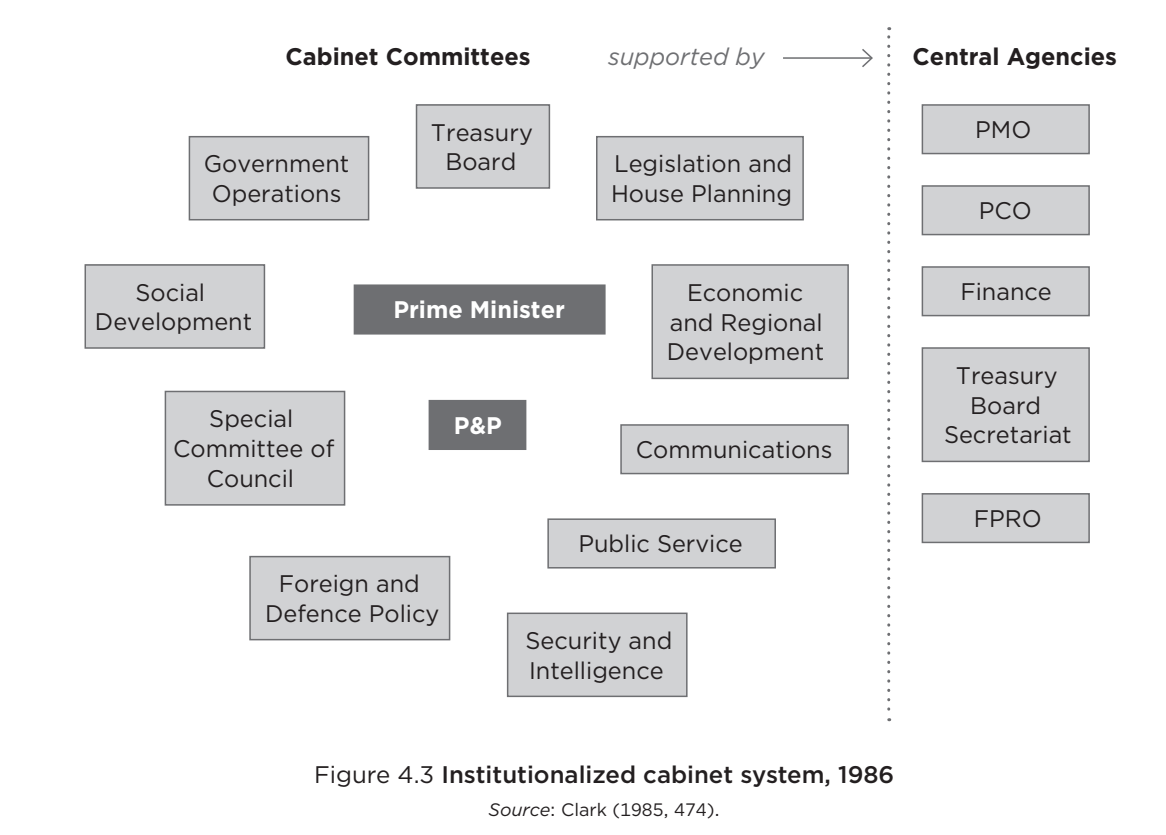
<style>
.page{position:relative;width:1166px;height:835px;background:#fff}
.page>*{position:absolute;margin:0;border:0;box-sizing:border-box;transform-origin:0 0}
.t1{font:24px/29.7px "Gotham";color:#231f20;text-align:center}
.t2{font:500 24px "Gotham";color:#231f20}
.t3{font:700 24px "Gotham";color:#231f20}
.t4{font:700 24px "Gotham";color:#fff}
.t5{font:italic 24px "Gotham";color:#6e6f72}
.t6{font:18px "Gotham";color:#231f20}
.s1{font-weight:400}
.s2{font-style:italic}
</style>
<div class="page">
<div style="left:354px;top:285px;width:251px;height:49px;background:#6e6f72"></div>
<div style="left:354px;top:284px;width:252px;height:51px;border:2px solid #6e6f72"></div>
<div style="left:429px;top:401px;width:97px;height:48px;background:#6e6f72"></div>
<div style="left:429px;top:400px;width:97px;height:50px;border:2px solid #6e6f72"></div>
<div style="left:417px;top:105px;width:132px;height:83px;background:#d1d2d4"></div>
<div style="left:416px;top:104px;width:134px;height:85px;border:2px solid #6e6f72"></div>
<div style="left:189px;top:137px;width:180px;height:83px;background:#d1d2d4"></div>
<div style="left:189px;top:136px;width:180px;height:84px;border:2px solid #6e6f72"></div>
<div style="left:85px;top:265px;width:179px;height:83px;background:#d1d2d4"></div>
<div style="left:85px;top:264px;width:180px;height:85px;border:2px solid #6e6f72"></div>
<div style="left:165px;top:391px;width:180px;height:114px;background:#d1d2d4"></div>
<div style="left:165px;top:391px;width:180px;height:115px;border:2px solid #6e6f72"></div>
<div style="left:597px;top:137px;width:206px;height:83px;background:#d1d2d4"></div>
<div style="left:596px;top:136px;width:208px;height:84px;border:2px solid #6e6f72"></div>
<div style="left:652px;top:265px;width:196px;height:113px;background:#d1d2d4"></div>
<div style="left:651px;top:264px;width:198px;height:115px;border:2px solid #6e6f72"></div>
<div style="left:621px;top:425px;width:227px;height:48px;background:#d1d2d4"></div>
<div style="left:620px;top:424px;width:229px;height:50px;border:2px solid #6e6f72"></div>
<div style="left:548px;top:519px;width:227px;height:49px;background:#d1d2d4"></div>
<div style="left:547px;top:518px;width:229px;height:50px;border:2px solid #6e6f72"></div>
<div style="left:250px;top:557px;width:200px;height:83px;background:#d1d2d4"></div>
<div style="left:249px;top:556px;width:201px;height:84px;border:2px solid #6e6f72"></div>
<div style="left:508px;top:613px;width:179px;height:83px;background:#d1d2d4"></div>
<div style="left:507px;top:612px;width:181px;height:85px;border:2px solid #6e6f72"></div>
<div style="left:922px;top:105px;width:167px;height:49px;background:#d1d2d4"></div>
<div style="left:922px;top:104px;width:168px;height:50px;border:2px solid #6e6f72"></div>
<div style="left:922px;top:186px;width:167px;height:49px;background:#d1d2d4"></div>
<div style="left:922px;top:185px;width:168px;height:50px;border:2px solid #6e6f72"></div>
<div style="left:922px;top:267px;width:167px;height:49px;background:#d1d2d4"></div>
<div style="left:922px;top:266px;width:168px;height:50px;border:2px solid #6e6f72"></div>
<div style="left:922px;top:348px;width:167px;height:113px;background:#d1d2d4"></div>
<div style="left:922px;top:347px;width:168px;height:115px;border:2px solid #6e6f72"></div>
<div style="left:922px;top:494px;width:167px;height:48px;background:#d1d2d4"></div>
<div style="left:922px;top:493px;width:168px;height:50px;border:2px solid #6e6f72"></div>
<svg style="left:887px;top:37px;width:3px;height:684px"></svg>
<hr style="left:783px;top:57px;width:89px;height:2px;background:#6e6f72">
<svg style="left:860px;top:49px;width:13px;height:18px"></svg>
<p class="t3" style="left:286px;top:40px;width:247px">Cabinet Committees</p>
<p class="t5" style="left:608px;top:41px;width:158px">supported by</p>
<p class="t3" style="left:913px;top:40px;width:206px">Central Agencies</p>
<p class="t1" style="left:431px;top:117px;width:103px">Treasury</p>
<p class="t1" style="left:204px;top:148px;width:147px">Government</p>
<p class="t1" style="left:445px;top:146px;width:72px">Board</p>
<p class="t1" style="left:212px;top:178px;width:131px">Operations</p>
<p class="t1" style="left:611px;top:148px;width:183px;text-align:left">Legislation and<br>House Planning</p>
<p class="t1" style="left:95px;top:277px;width:159px">Social<br>Development</p>
<p class="t1" style="left:173px;top:403px;width:163px">Special<br>Committee of<br>Council</p>
<p class="t4" style="left:393px;top:294px;width:173px">Prime Minister</p>
<p class="t4" style="left:454px;top:409px;width:49px">P&amp;P</p>
<p class="t1" style="left:667px;top:277px;width:159px">Economic and Regional<br>Development</p>
<p class="t1" style="left:636px;top:434px;width:198px">Communications</p>
<p class="t1" style="left:265px;top:568px;width:176px">Foreign and<br>Defence Policy</p>
<p class="t1" style="left:578px;top:528px;width:166px">Public Service</p>
<p class="t1" style="left:526px;top:625px;width:148px;text-align:left">Security and<br>Intelligence</p>
<p class="t2" style="left:314px;top:759px;width:582px"><span class="s1">Figure 4.3</span> Institutionalized cabinet system, 1986</p>
<p class="t6" style="left:489px;top:798px;width:233px"><span class="s2">Source</span>: Clark (1985, 474).</p>
<p class="t1" style="left:975px;top:114px;width:58px">PMO</p>
<p class="t1" style="left:979px;top:195px;width:55px">PCO</p>
<p class="t1" style="left:960px;top:276px;width:93px">Finance</p>
<p class="t1" style="left:944px;top:360px;width:129px">Treasury<br>Board<br>Secretariat</p>
<p class="t1" style="left:974px;top:503px;width:70px">FPRO</p>
</div>
